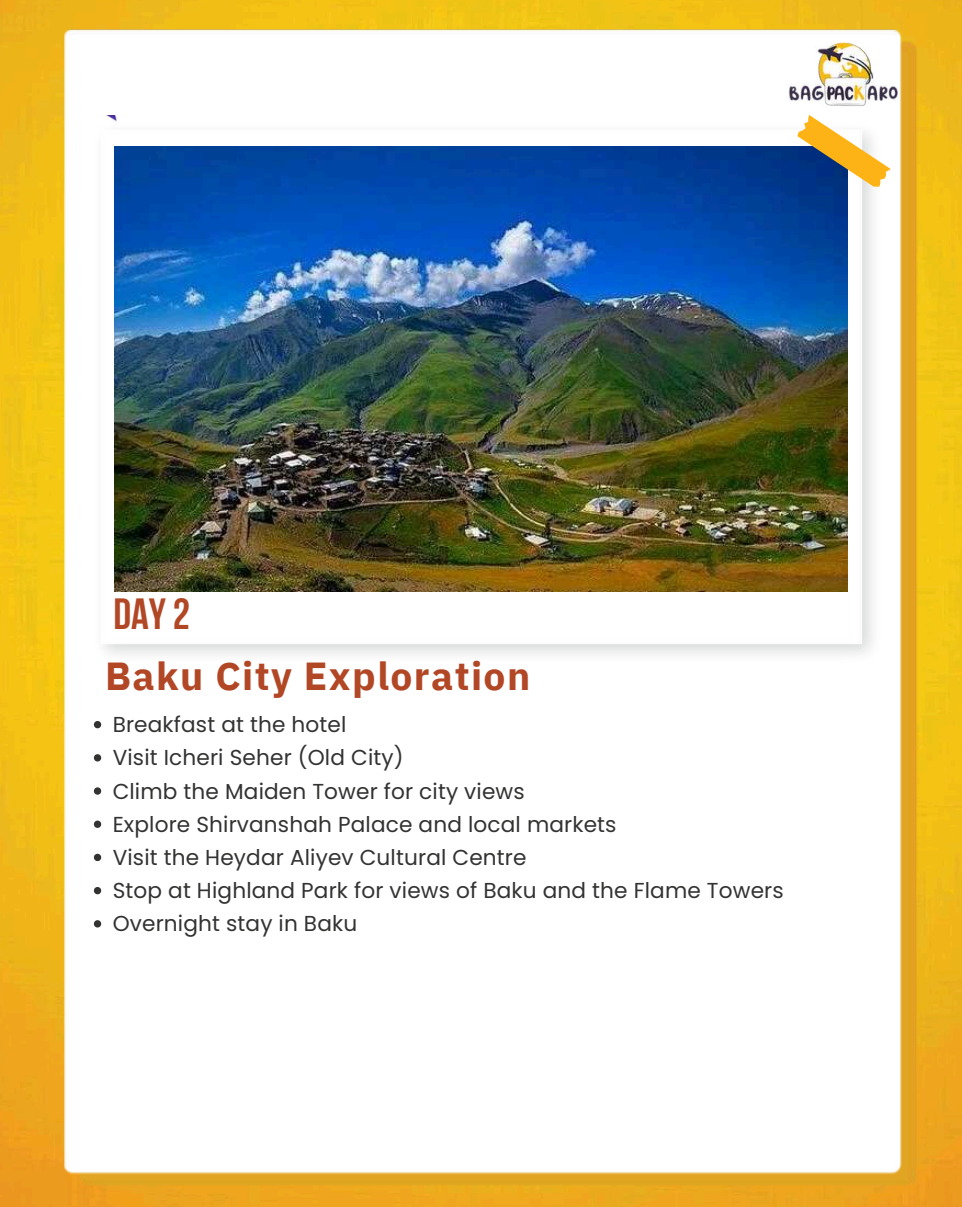
<style>
.page{position:relative;width:962px;height:1207px;background:#fff}
.page>*{position:absolute;margin:0;border:0;box-sizing:border-box;transform-origin:0 0}
.t1{font:700 43.5px "Bebas Neue";color:#b14725}
.t2{font:700 39px "IBM Plex Sans";letter-spacing:.035em;color:#b24726}
.t3{font:21.6px/33.2px "Poppins";letter-spacing:.005em;color:#333332}
</style>
<div class="page">
<img style="left:0;top:0;width:962px;height:1207px">
<img style="left:80px;top:115px;width:838px;height:1071px">
<img style="left:65px;top:29px;width:837px;height:1145px">
<img style="left:87px;top:187px;width:801px;height:484px">
<img style="left:76px;top:116px;width:793px;height:535px">
<img style="left:114px;top:146px;width:733px;height:445px">
<svg style="left:797px;top:115px;width:93px;height:72px"></svg>
<svg style="left:94px;top:721px;width:7px;height:7px"></svg>
<svg style="left:94px;top:754px;width:7px;height:7px"></svg>
<svg style="left:94px;top:787px;width:7px;height:7px"></svg>
<svg style="left:94px;top:820px;width:7px;height:8px"></svg>
<svg style="left:94px;top:853px;width:7px;height:8px"></svg>
<svg style="left:94px;top:887px;width:7px;height:7px"></svg>
<svg style="left:94px;top:920px;width:7px;height:7px"></svg>
<img style="left:767px;top:5px;width:151px;height:110px">
<h1 class="t1" style="left:113px;top:590px;width:78px">day 2</h1>
<h2 class="t2" style="left:105px;top:645px;width:427px">Baku City Exploration</h2>
<p class="t3" style="left:113px;top:708px;width:673px">Breakfast at the hotel<br>Visit Icheri Seher (Old City)<br>Climb the Maiden Tower for city views<br>Explore Shirvanshah Palace and local markets<br>Visit the Heydar Aliyev Cultural Centre<br>Stop at Highland Park for views of Baku and the Flame Towers Overnight stay in Baku</p>
</div>
